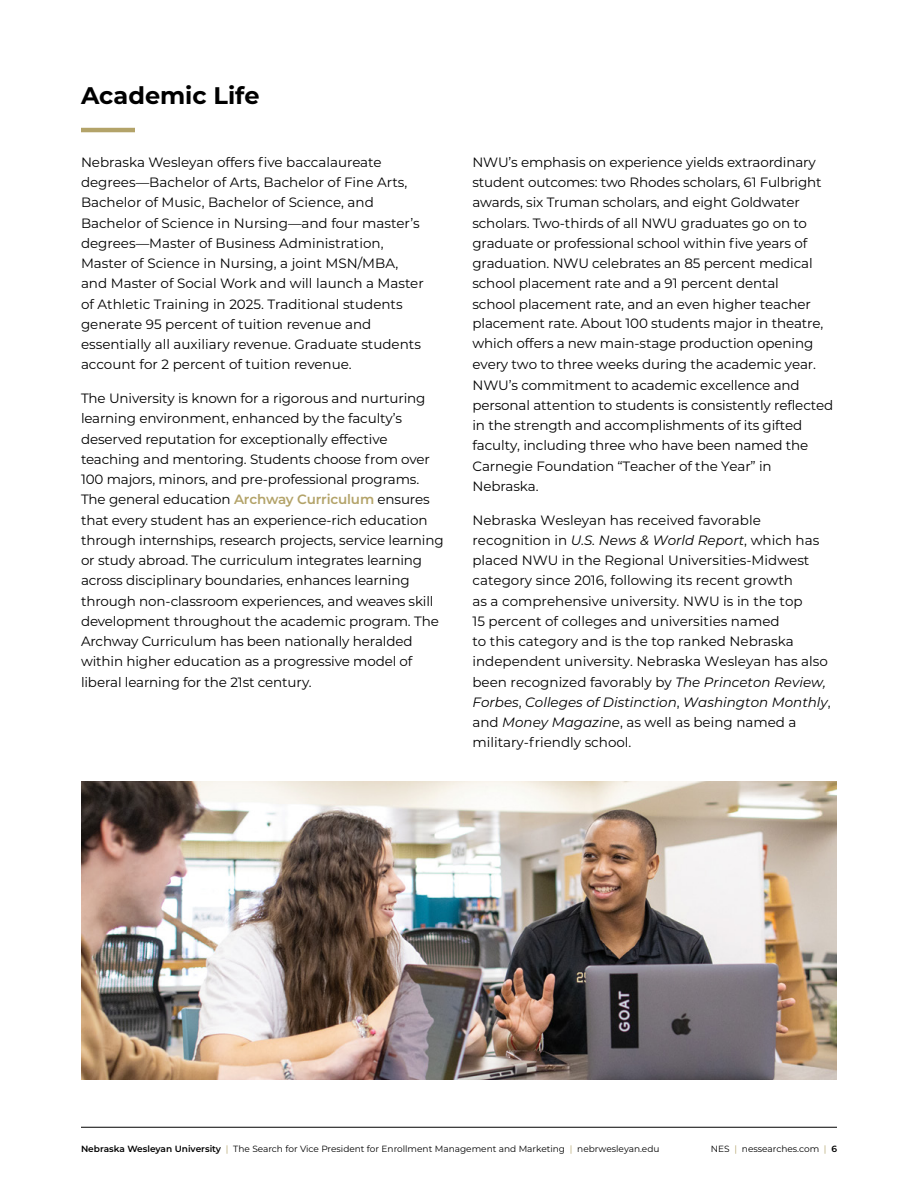
<style>
.page{position:relative;width:918px;height:1188px;background:#fff}
.page>*{position:absolute;margin:0;border:0;box-sizing:border-box;transform-origin:0 0}
.t1{font:700 24px "Montserrat";color:#000}
.t2{font:13.5px/20.2px "Montserrat";letter-spacing:-.01em;color:#000}
.t3{font:9px "Montserrat";color:#000}
.s1{font-weight:600;color:#b3a369}
.s2{font-style:italic}
.s3{font-weight:600}
.s4{color:#b3a369}
</style>
<div class="page">
<hr style="left:81px;top:1127px;width:756px;height:1px;background:#000">
<hr style="left:81px;top:128px;width:54px;height:4px;background:#b3a369">
<img style="left:81px;top:782px;width:756px;height:298px">
<h1 class="t1" style="left:81px;top:78px;width:180px">Academic Life</h1>
<p class="t2" style="left:81px;top:151px;width:344px">Nebraska Wesleyan offers five baccalaureate degrees—Bachelor of Arts, Bachelor of Fine Arts, Bachelor of Music, Bachelor of Science, and Bachelor of Science in Nursing—and four master’s degrees—Master of Business Administration, Master of Science in Nursing, a joint MSN/MBA, and Master of Social Work and will launch a Master of Athletic Training in 2025. Traditional students generate 95 percent of tuition revenue and essentially all auxiliary revenue. Graduate students account for 2 percent of tuition revenue.</p>
<p class="t2" style="left:81px;top:388px;width:364px">The University is known for a rigorous and nurturing learning environment, enhanced by the faculty’s deserved reputation for exceptionally effective teaching and mentoring. Students choose from over 100 majors, minors, and pre-professional programs.<br>The general education <span class="s1">Archway Curriculum</span> ensures that every student has an experience-rich education through internships, research projects, service learning or study abroad. The curriculum integrates learning across disciplinary boundaries, enhances learning through non-classroom experiences, and weaves skill development throughout the academic program. The Archway Curriculum has been nationally heralded within higher education as a progressive model of liberal learning for the 21st century.</p>
<p class="t2" style="left:472px;top:151px;width:362px">NWU’s emphasis on experience yields extraordinary student outcomes: two Rhodes scholars, 61 Fulbright awards, six Truman scholars, and eight Goldwater scholars. Two-thirds of all NWU graduates go on to graduate or professional school within five years of graduation. NWU celebrates an 85 percent medical school placement rate and a 91 percent dental<br>school placement rate, and an even higher teacher placement rate. About 100 students major in theatre, which offers a new main-stage production opening every two to three weeks during the academic year.<br>NWU’s commitment to academic excellence and personal attention to students is consistently reflected in the strength and accomplishments of its gifted faculty, including three who have been named the Carnegie Foundation “Teacher of the Year” in Nebraska.</p>
<p class="t2" style="left:472px;top:509px;width:360px">Nebraska Wesleyan has received favorable recognition in <span class="s2">U.S. News &amp; World Report</span>, which has placed NWU in the Regional Universities-Midwest category since 2016, following its recent growth<br>as a comprehensive university. NWU is in the top<br>15 percent of colleges and universities named<br>to this category and is the top ranked Nebraska independent university. Nebraska Wesleyan has also been recognized favorably by <span class="s2">The Princeton Review, Forbes</span>, <span class="s2">Colleges of Distinction</span>, <span class="s2">Washington Monthly</span>, and <span class="s2">Money Magazine</span>, as well as being named a military-friendly school.</p>
<p class="t3" style="left:81px;top:1142px;width:580px"><span class="s3">Nebraska Wesleyan University</span> <span class="s4">|</span> The Search for Vice President for Enrollment Management and Marketing <span class="s4">|</span> nebrwesleyan.edu</p>
<p class="t3" style="left:711px;top:1142px;width:128px">NES <span class="s4">|</span> nessearches.com <span class="s4">|</span> <span class="s3">6</span></p>
</div>
